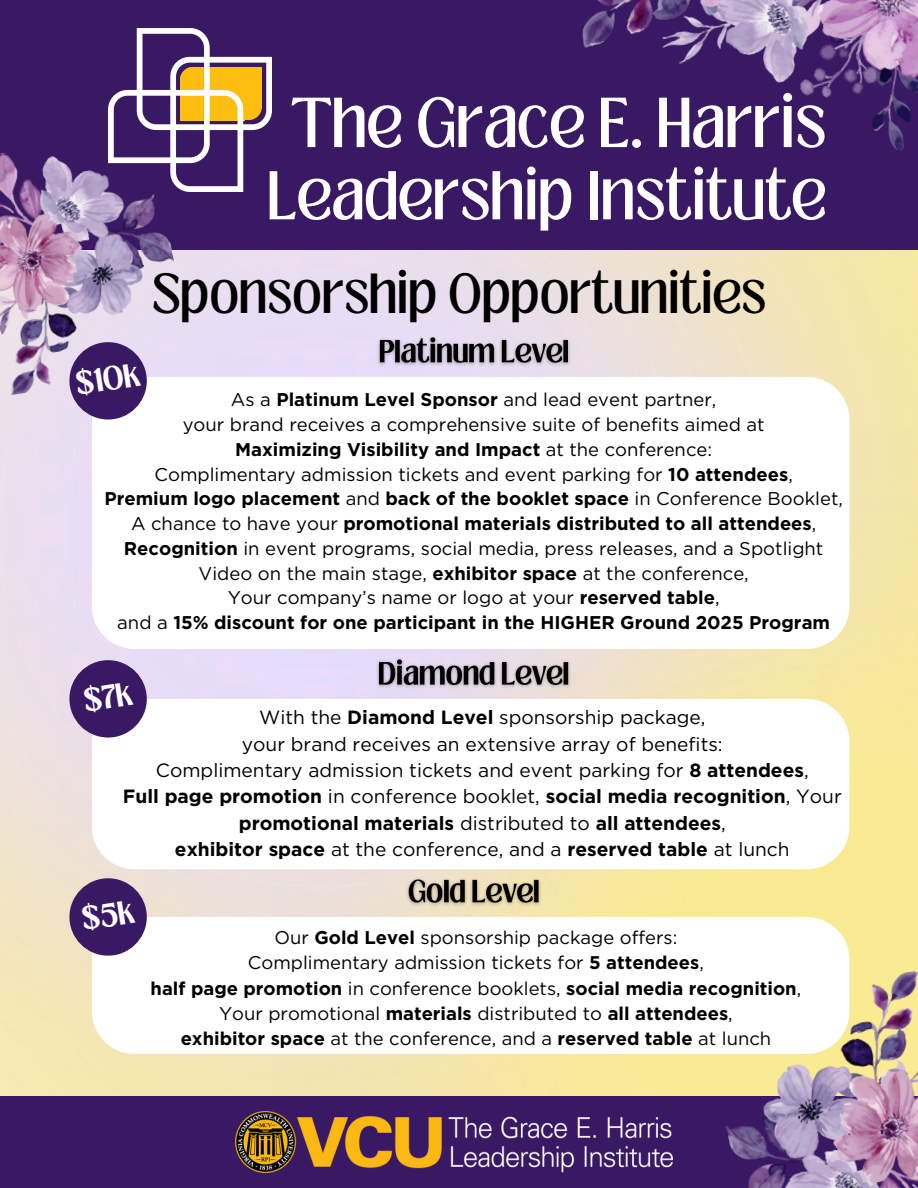
<style>
.page{position:relative;width:918px;height:1188px;background:#fff}
.page>*{position:absolute;margin:0;border:0;box-sizing:border-box;transform-origin:0 0}
.t1{font:54.15px "Loubag";color:#fff}
.t2{font:52.8px "Loubag";color:#fff}
.t3{font:43.35px "Loubag";color:#000}
.t4{font:700 25.5px "Loubag";color:#fff}
.t5{font:700 19.2px/26.2px "Gotham";color:#000;text-align:center}
.t6{font:19.2px "Gotham";color:#000}
.t7{font:18.45px/24.8px "Gotham";color:#000;text-align:center}
.t8{font:700 18.45px "Gotham";color:#000}
.s1{font-weight:700}
.s2{font-weight:400}
</style>
<div class="page">
<img style="left:0;top:249px;width:918px;height:847px">
<img style="left:272px;top:426px;width:646px;height:670px">
<div style="left:0;top:1096px;width:918px;height:92px;background:#3a1964"></div>
<div style="left:0;top:0;width:918px;height:249px;background:#3a1964"></div>
<img style="left:0;top:152px;width:191px;height:248px">
<img style="left:582px;top:0;width:336px;height:151px">
<img style="left:108px;top:28px;width:164px;height:163px">
<img style="left:707px;top:966px;width:211px;height:222px">
<svg style="left:92px;top:699px;width:757px;height:170px"></svg>
<img style="left:372px;top:653px;width:205px;height:41px">
<div style="left:69px;top:660px;width:78px;height:78px;background:#3a1964;border-radius:50%"></div>
<svg style="left:92px;top:917px;width:757px;height:137px"></svg>
<img style="left:400px;top:872px;width:146px;height:41px">
<div style="left:69px;top:878px;width:78px;height:78px;background:#3a1964;border-radius:50%"></div>
<svg style="left:92px;top:377px;width:757px;height:272px"></svg>
<img style="left:373px;top:330px;width:204px;height:43px">
<div style="left:69px;top:342px;width:78px;height:78px;background:#3a1964;border-radius:50%"></div>
<img style="left:235px;top:1112px;width:438px;height:60px">
<p class="t1" style="left:291px;top:79px;width:537px">The Grace E. Harris</p>
<p class="t2" style="left:267px;top:153px;width:560px">Leadership Institute</p>
<p class="t3" style="left:152px;top:259px;width:616px">Sponsorship Opportunities</p>
<h3 class="t4" style="left:73px;top:364px;width:66px;rotate:-9deg">$10k</h3>
<p class="t7" style="left:231px;top:387px;width:487px">As a <span class="s1">Platinum Level Sponsor</span> and lead event partner,</p>
<p class="t7" style="left:183px;top:412px;width:584px">your brand receives a comprehensive suite of benefits aimed at</p>
<p class="t8" style="left:235px;top:438px;width:478px">Maximizing Visibility and Impact <span class="s2">at the conference:</span></p>
<p class="t7" style="left:154px;top:462px;width:640px">Complimentary admission tickets and event parking for <span class="s1">10 attendees</span>,</p>
<p class="t8" style="left:104px;top:488px;width:740px">Premium logo placement <span class="s2">and</span> back of the booklet space <span class="s2">in Conference Booklet,</span></p>
<p class="t7" style="left:124px;top:511px;width:701px">A chance to have your <span class="s1">promotional materials distributed to all attendees</span>,<br><span class="s1">Recognition</span> in event programs, social media, press releases, and a Spotlight<br>Video on the main stage, <span class="s1">exhibitor space</span> at the conference,</p>
<h3 class="t7" style="left:228px;top:585px;width:494px">Your company’s name or logo at your <span class="s1">reserved table</span>,</h3>
<p class="t8" style="left:117px;top:611px;width:714px"><span class="s2">and a</span> 15% discount for one participant in the HIGHER Ground 2025 Program</p>
<p class="t6" style="left:259px;top:706px;width:448px">With the <span class="s1">Diamond Level</span> sponsorship package,</p>
<p class="t6" style="left:242px;top:732px;width:482px">your brand receives an extensive array of benefits:</p>
<p class="t6" style="left:156px;top:758px;width:654px">Complimentary admission tickets and event parking for <span class="s1">8 attendees</span>,</p>
<p class="t5" style="left:123px;top:783px;width:720px">Full page promotion <span class="s2">in conference booklet,</span> social media recognition<span class="s2">, Your </span>promotional materials <span class="s2">distributed to</span> all attendees<span class="s2">,</span></p>
<p class="t5" style="left:175px;top:836px;width:616px">exhibitor space <span class="s2">at the conference, and a</span> reserved table <span class="s2">at lunch</span></p>
<p class="t7" style="left:275px;top:925px;width:404px">Our <span class="s1">Gold Level</span> sponsorship package offers:</p>
<p class="t7" style="left:248px;top:950px;width:457px">Complimentary admission tickets for <span class="s1">5 attendees</span>,</p>
<p class="t8" style="left:151px;top:977px;width:652px">half page promotion <span class="s2">in conference booklets,</span> social media recognition<span class="s2">,</span></p>
<p class="t7" style="left:219px;top:1001px;width:515px">Your promotional <span class="s1">materials</span> distributed to <span class="s1">all attendees</span>,</p>
<p class="t8" style="left:181px;top:1027px;width:592px">exhibitor space <span class="s2">at the conference, and a</span> reserved table <span class="s2">at lunch</span></p>
</div>
